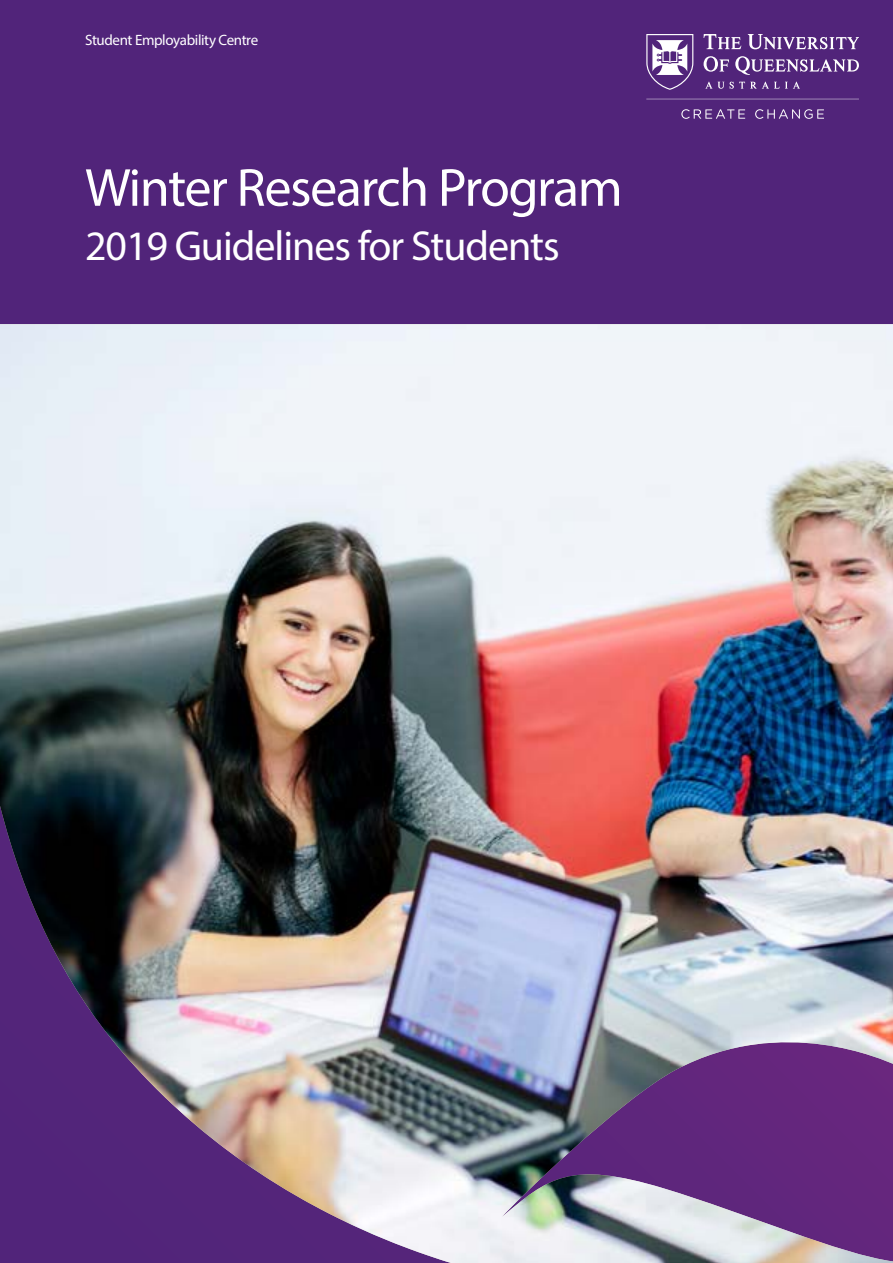
<style>
.page{position:relative;width:893px;height:1263px;background:#fff}
.page>*{position:absolute;margin:0;border:0;box-sizing:border-box;transform-origin:0 0}
.t1{font:54px "Myriad Pro";letter-spacing:-.025em;color:#fff}
.t2{font:42px "Myriad Pro";letter-spacing:-.025em;color:#fff}
.t3{font:15px "Myriad Pro";letter-spacing:-.025em;color:#fff}
</style>
<div class="page">
<div style="left:0;top:0;width:893px;height:323px;background:#51247a"></div>
<img style="left:0;top:324px;width:893px;height:939px">
<svg style="left:646px;top:34px;width:213px;height:85px"></svg>
<p class="t3" style="left:85px;top:30px;width:175px">Student Employability Centre</p>
<h1 class="t1" style="left:85px;top:154px;width:539px">Winter Research Program</h1>
<h2 class="t2" style="left:85px;top:220px;width:476px">2019 Guidelines for Students</h2>
</div>
